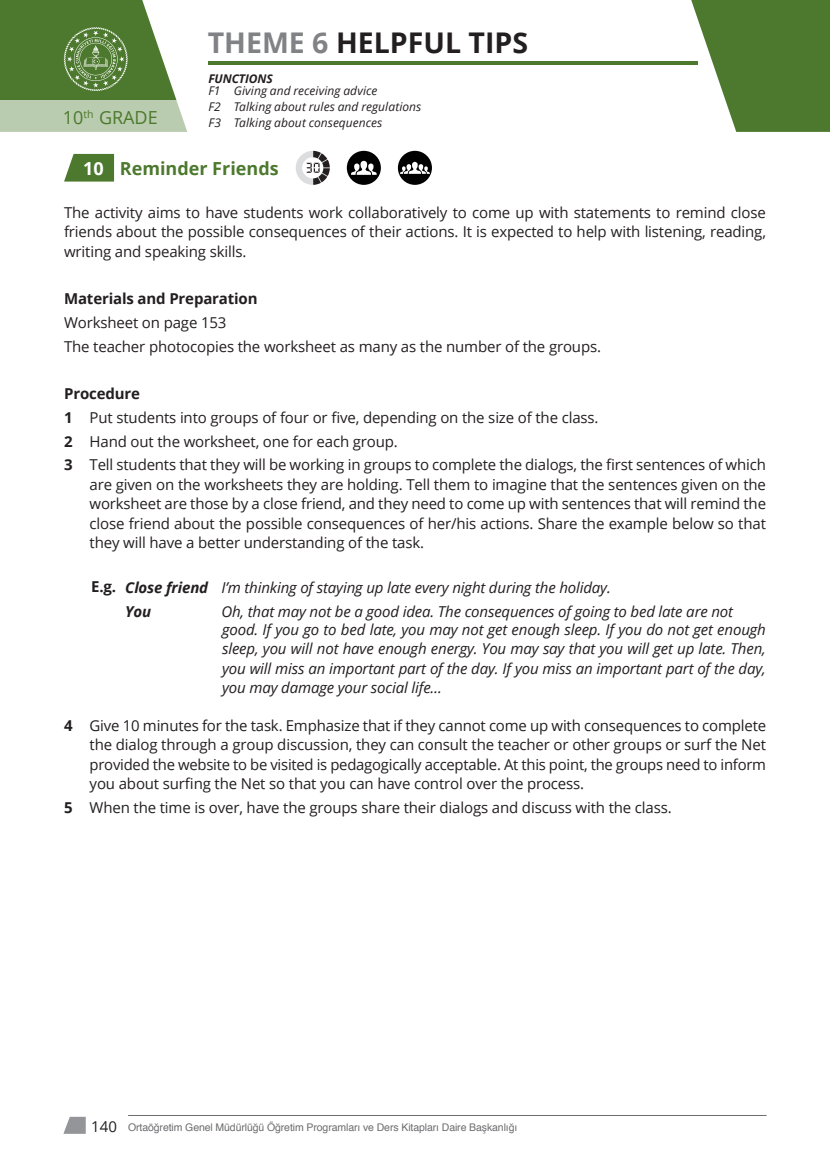
<style>
.page{position:relative;width:830px;height:1170px;background:#fff}
.page>*{position:absolute;margin:0;border:0;box-sizing:border-box;transform-origin:0 0}
.t1{font:700 28.5px "Open Sans";color:#231f20}
.t2{font:700 18px "Open Sans";color:#4c792d}
.t3{font:18px "Open Sans";color:#4c792d}
.t4{font:700 18px "Open Sans";color:#fff}
.Ana_Metin{font:15px/19.5px "Open Sans";letter-spacing:-.01em;color:#231f20;text-align:justify}
.Madde_numaralı{font:italic 15px/19.5px "Open Sans";letter-spacing:-.01em;color:#231f20;text-align:justify}
.Ana_Metin-2{font:700 15px "Open Sans";letter-spacing:-.01em;color:#231f20}
.Madde_numaralı-2{font:700 15px "Open Sans";color:#231f20}
.Madde_numaralı-3{font:italic 700 15px "Open Sans";color:#231f20}
.t5{font:italic 12px/16.2px "Open Sans";letter-spacing:.005em;color:#231f20}
.t6{font:italic 700 12px "Open Sans";letter-spacing:-.01em;color:#231f20}
.t7{font:10.5px "Helvetica";letter-spacing:-.01em;color:#6c6d70}
.s1{color:#808285}
.s2{font-weight:700}
</style>
<div class="page">
<svg style="left:63px;top:1116px;width:23px;height:17px"></svg>
<hr style="left:208px;top:61px;width:489px;height:4px;background:#4c792d">
<svg style="left:0;top:0;width:177px;height:100px"></svg>
<div style="left:0;top:100px;width:187px;height:32px;background:#baccaf"></div>
<svg style="left:691px;top:0;width:138px;height:132px"></svg>
<hr style="left:128px;top:1114px;width:638px;height:1px;background:#6c6d70">
<div style="left:346px;top:151px;width:34px;height:34px;background:#000001;border-radius:50%"></div>
<svg style="left:351px;top:161px;width:26px;height:14px"></svg>
<svg style="left:64px;top:154px;width:50px;height:27px"></svg>
<svg style="left:296px;top:151px;width:33px;height:34px"></svg>
<div style="left:397px;top:151px;width:35px;height:34px;background:#000001;border-radius:50%"></div>
<svg style="left:400px;top:162px;width:30px;height:12px"></svg>
<h1 class="t1" style="left:207px;top:23px;width:322px"><span class="s1">THEME 6</span> HELPFUL TIPS</h1>
<p class="t6" style="left:208px;top:70px;width:66px">FUNCTIONS</p>
<p class="t5" style="left:208px;top:82px;width:214px">F1 Giving and receiving advice<br>F2 Talking about rules and regulations</p>
<p class="t3" style="left:63px;top:105px;width:96px">10<sup>th</sup> GRADE</p>
<p class="t5" style="left:208px;top:115px;width:175px">F3 Talking about consequences</p>
<p class="t4" style="left:83px;top:155px;width:22px">10</p>
<p class="t2" style="left:120px;top:155px;width:160px">Reminder Friends</p>
<p class="Ana_Metin" style="left:64px;top:202px;width:703px">The activity aims to have students work collaboratively to come up with statements to remind close friends about the possible consequences of their actions. It is expected to help with listening, reading, writing and speaking skills.</p>
<p class="Ana_Metin-2" style="left:64px;top:288px;width:195px">Materials and Preparation</p>
<p class="Ana_Metin" style="left:64px;top:312px;width:164px">Worksheet on page 153</p>
<p class="Ana_Metin" style="left:64px;top:336px;width:538px">The teacher photocopies the worksheet as many as the number of the groups.</p>
<p class="Ana_Metin-2" style="left:64px;top:383px;width:77px">Procedure</p>
<p class="Ana_Metin" style="left:64px;top:407px;width:535px"><span class="s2">1</span> Put students into groups of four or five, depending on the size of the class.</p>
<p class="Ana_Metin" style="left:64px;top:431px;width:335px"><span class="s2">2</span> Hand out the worksheet, one for each group.</p>
<p class="Ana_Metin" style="left:90px;top:455px;width:677px;text-indent:-26px"><span class="s2">3</span> Tell students that they will be working in groups to complete the dialogs, the first sentences of which are given on the worksheets they are holding. Tell them to imagine that the sentences given on the worksheet are those by a close friend, and they need to come up with sentences that will remind the close friend about the possible consequences of her/his actions. Share the example below so that they will have a better understanding of the task.</p>
<p class="Madde_numaralı-2" style="left:91px;top:575px;width:26px">E.g.</p>
<p class="Madde_numaralı" style="left:125px;top:578px;width:487px"><span class="s2">Close friend</span> I’m thinking of staying up late every night during the holiday.</p>
<p class="Madde_numaralı-3" style="left:125px;top:601px;width:27px">You</p>
<p class="Madde_numaralı" style="left:221px;top:601px;width:513px">Oh, that may not be a good idea. The consequences of going to bed late are not</p>
<p class="Madde_numaralı" style="left:222px;top:619px;width:545px">good. If you go to bed late, you may not get enough sleep. If you do not get enough sleep, you will not have enough energy. You may say that you will get up late. Then, you will miss an important part of the day. If you miss an important part of the day, you may damage your social life…</p>
<p class="Ana_Metin" style="left:90px;top:715px;width:677px;text-indent:-26px"><span class="s2">4</span> Give 10 minutes for the task. Emphasize that if they cannot come up with consequences to complete the dialog through a group discussion, they can consult the teacher or other groups or surf the Net provided the website to be visited is pedagogically acceptable. At this point, the groups need to inform you about surfing the Net so that you can have control over the process.</p>
<p class="Ana_Metin" style="left:64px;top:797px;width:609px"><span class="s2">5</span> When the time is over, have the groups share their dialogs and discuss with the class.</p>
<p class="Ana_Metin" style="left:91px;top:1115px;width:27px">140</p>
<p class="t7" style="left:128px;top:1119px;width:390px">Ortaöğretim Genel Müdürlüğü Öğretim Programları ve Ders Kitapları Daire Başkanlığı</p>
</div>
